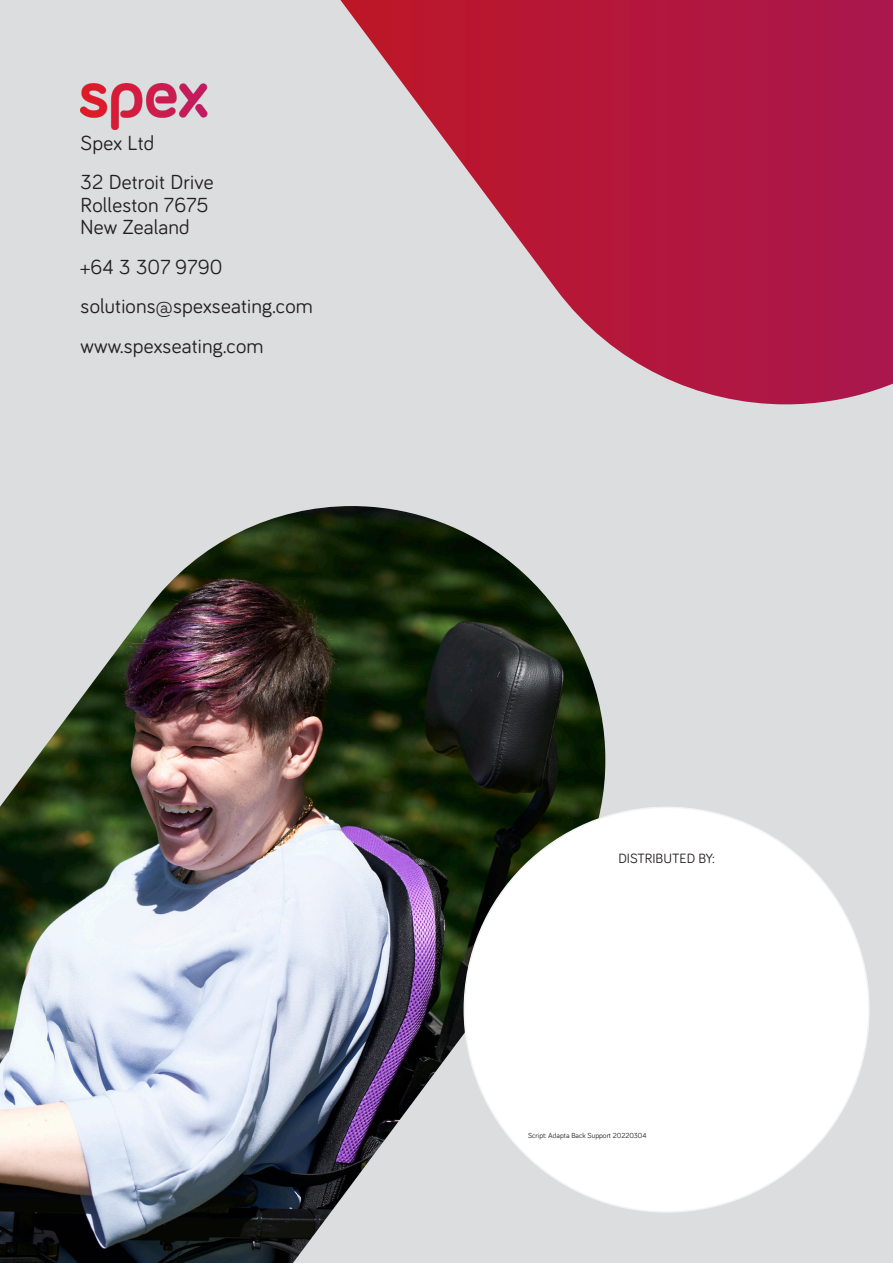
<style>
.page{position:relative;width:893px;height:1263px;background:#dcdddf}
.page>*{position:absolute;margin:0;border:0;box-sizing:border-box;transform-origin:0 0}
.Body_Text{font:21px/22.5px "Bariol";letter-spacing:.01em;color:#231f20}
.Body_Text-2{font:13.8px "Bariol";color:#231f20}
.Body_Text-3{font:7.5px "Bariol";color:#231f20}
</style>
<div class="page">
<img style="left:0;top:506px;width:607px;height:757px">
<div style="left:464px;top:807px;width:405px;height:405px;background:#fff;border-radius:50%"></div>
<svg style="left:340px;top:0;width:553px;height:404px"></svg>
<img style="left:81px;top:83px;width:127px;height:47px">
<p class="Body_Text" style="left:81px;top:130px;width:75px">Spex Ltd</p>
<p class="Body_Text" style="left:81px;top:170px;width:134px">32 Detroit Drive<br>Rolleston 7675<br>New Zealand</p>
<p class="Body_Text" style="left:81px;top:254px;width:143px">+64 3 307 9790</p>
<p class="Body_Text" style="left:81px;top:294px;width:234px">solutions@spexseating.com</p>
<p class="Body_Text" style="left:81px;top:333px;width:184px">www.spexseating.com</p>
<p class="Body_Text-2" style="left:618px;top:849px;width:98px">DISTRIBUTED BY:</p>
<p class="Body_Text-3" style="left:528px;top:1130px;width:120px">Script: Adapta Back Support 20220304</p>
</div>
